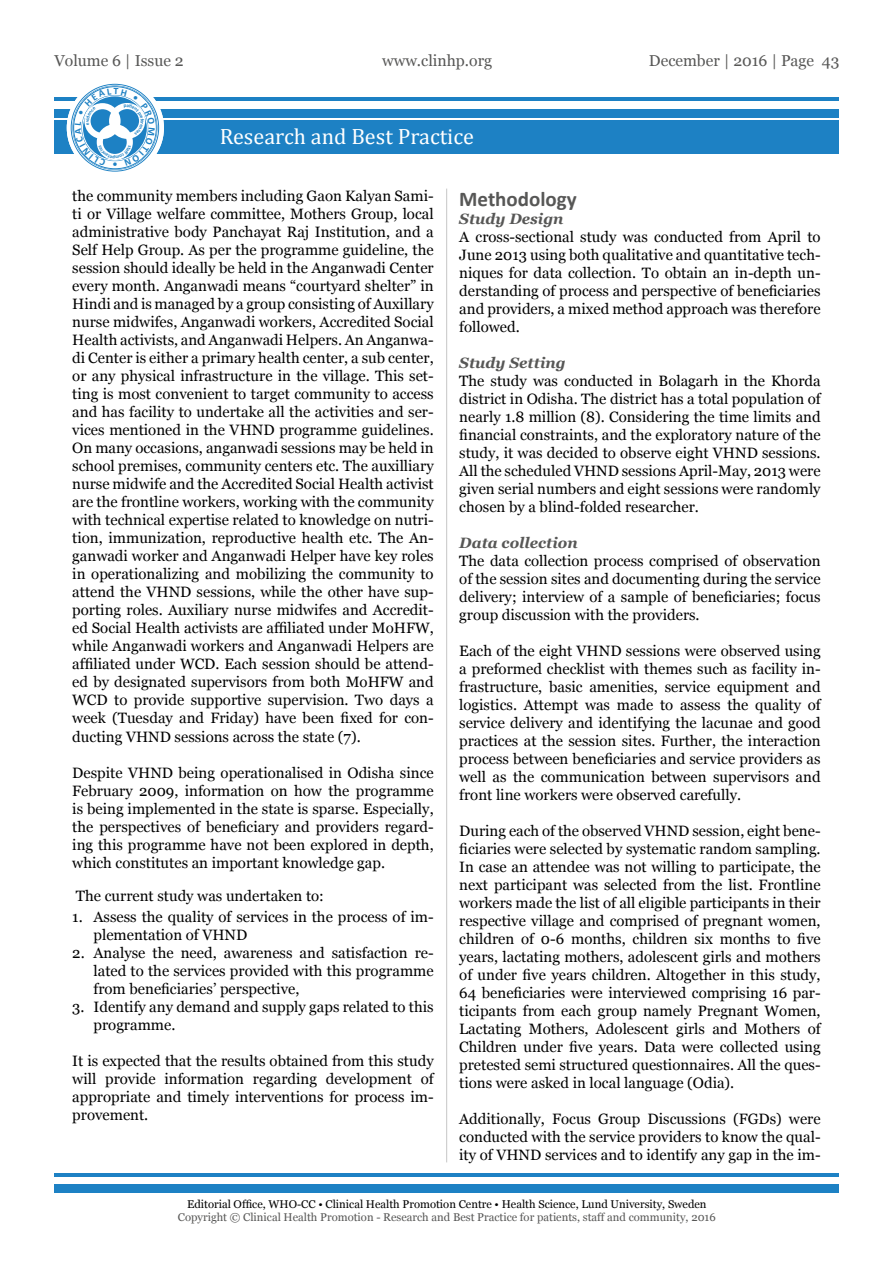
<style>
.page{position:relative;width:893px;height:1263px;background:#fff}
.page>*{position:absolute;margin:0;border:0;box-sizing:border-box;transform-origin:0 0}
.t1{font:22.2px "Cambria";color:#fff}
.t2{font:700 21px "Calibri";color:#575756}
.t3{font:15.75px "Georgia";color:#575756}
.t4{font:15px/18px "Georgia";color:#000;text-align:justify}
.t5{font:italic 700 15px "Georgia";color:#575756}
.t6{font:11.25px "Georgia";color:#575756}
.t7{font:11.25px "Georgia";color:#000}
</style>
<div class="page">
<div style="left:54px;top:1184px;width:785px;height:8px;background:#1d81c4"></div>
<hr style="left:54px;top:1173px;width:785px;height:3px;background:#1d81c4">
<div style="left:54px;top:120px;width:785px;height:34px;background:#1d81c4"></div>
<div style="left:54px;top:109px;width:785px;height:8px;background:#1d81c4"></div>
<hr style="left:54px;top:98px;width:785px;height:3px;background:#1d81c4">
<svg style="left:67px;top:79px;width:97px;height:97px"></svg>
<hr style="left:446px;top:189px;width:1px;height:973px;background:#c6c6c6">
<svg style="left:75px;top:88px;width:80px;height:78px"></svg>
<p class="t3" style="left:54px;top:51px;width:131px">Volume 6 | Issue 2</p>
<p class="t3" style="left:382px;top:51px;width:112px">www.clinhp.org</p>
<p class="t3" style="left:649px;top:51px;width:192px">December | 2016 | Page 43</p>
<h1 class="t1" style="left:220px;top:124px;width:256px">Research and Best Practice</h1>
<p class="t4" style="left:72px;top:188px;width:363px">the community members including Gaon Kalyan Sami&shy;ti or Village welfare committee, Mothers Group, local administrative body Panchayat Raj Institution, and a Self Help Group. As per the programme guideline, the session should ideally be held in the Anganwadi Center every month. Anganwadi means “courtyard shelter” in Hindi and is managed by a group consisting of Auxillary nurse midwifes, Anganwadi workers, Accredited Social Health activists, and Anganwadi Helpers. An Anganwa&shy;di Center is either a primary health center, a sub center, or any physical infrastructure in the village. This set&shy;ting is most convenient to target community to access and has facility to undertake all the activities and ser&shy;vices mentioned in the VHND programme guidelines.<br>On many occasions, anganwadi sessions may be held in school premises, community centers etc. The auxilliary nurse midwife and the Accredited Social Health activist are the frontline workers, working with the community with technical expertise related to knowledge on nutri&shy;tion, immunization, reproductive health etc. The An&shy;ganwadi worker and Anganwadi Helper have key roles in operationalizing and mobilizing the community to attend the VHND sessions, while the other have sup&shy;porting roles. Auxiliary nurse midwifes and Accredit&shy;ed Social Health activists are affiliated under MoHFW, while Anganwadi workers and Anganwadi Helpers are affiliated under WCD. Each session should be attend&shy;ed by designated supervisors from both MoHFW and WCD to provide supportive supervision. Two days a week (Tuesday and Friday) have been fixed for con&shy;ducting VHND sessions across the state (7).</p>
<p class="t4" style="left:72px;top:764px;width:363px">Despite VHND being operationalised in Odisha since February 2009, information on how the programme is being implemented in the state is sparse. Especially, the perspectives of beneficiary and providers regard&shy;ing this programme have not been explored in depth, which constitutes an important knowledge gap.</p>
<p class="t4" style="left:76px;top:887px;width:250px">The current study was undertaken to:</p>
<p class="t4" style="left:94px;top:908px;width:342px;text-indent:-21px">1. Assess the quality of services in the process of im&shy;plementation of VHND</p>
<p class="t4" style="left:94px;top:944px;width:342px;text-indent:-21px">2. Analyse the need, awareness and satisfaction re&shy;lated to the services provided with this programme from beneficiaries’ perspective,</p>
<p class="t4" style="left:94px;top:998px;width:342px;text-indent:-21px">3. Identify any demand and supply gaps related to this programme.</p>
<p class="t4" style="left:72px;top:1052px;width:363px">It is expected that the results obtained from this study will provide information regarding development of appropriate and timely interventions for process im&shy;provement.</p>
<h2 class="t2" style="left:459px;top:185px;width:119px">Methodology</h2>
<p class="t5" style="left:459px;top:209px;width:106px">Study Design</p>
<p class="t4" style="left:459px;top:228px;width:363px">A cross-sectional study was conducted from April to June 2013 using both qualitative and quantitative tech&shy;niques for data collection. To obtain an in-depth un&shy;derstanding of process and perspective of beneficiaries and providers, a mixed method approach was therefore followed.</p>
<p class="t5" style="left:459px;top:353px;width:108px">Study Setting</p>
<p class="t4" style="left:459px;top:372px;width:363px">The study was conducted in Bolagarh in the Khorda district in Odisha. The district has a total population of nearly 1.8 million (8). Considering the time limits and financial constraints, and the exploratory nature of the study, it was decided to observe eight VHND sessions.<br>All the scheduled VHND sessions April-May, 2013 were given serial numbers and eight sessions were randomly chosen by a blind-folded researcher.</p>
<p class="t5" style="left:459px;top:533px;width:120px">Data collection</p>
<p class="t4" style="left:459px;top:552px;width:363px">The data collection process comprised of observation of the session sites and documenting during the service delivery; interview of a sample of beneficiaries; focus group discussion with the providers.</p>
<p class="t4" style="left:459px;top:642px;width:363px">Each of the eight VHND sessions were observed using a preformed checklist with themes such as facility in&shy;frastructure, basic amenities, service equipment and logistics. Attempt was made to assess the quality of service delivery and identifying the lacunae and good practices at the session sites. Further, the interaction process between beneficiaries and service providers as well as the communication between supervisors and front line workers were observed carefully.</p>
<p class="t4" style="left:459px;top:822px;width:363px">During each of the observed VHND session, eight bene&shy;ficiaries were selected by systematic random sampling.<br>In case an attendee was not willing to participate, the next participant was selected from the list. Frontline workers made the list of all eligible participants in their respective village and comprised of pregnant women, children of 0-6 months, children six months to five years, lactating mothers, adolescent girls and mothers of under five years children. Altogether in this study, 64 beneficiaries were interviewed comprising 16 par&shy;ticipants from each group namely Pregnant Women, Lactating Mothers, Adolescent girls and Mothers of Children under five years. Data were collected using pretested semi structured questionnaires. All the ques&shy;tions were asked in local language (Odia).</p>
<p class="t4" style="left:459px;top:1110px;width:363px">Additionally, Focus Group Discussions (FGDs) were conducted with the service providers to know the qual&shy;ity of VHND services and to identify any gap in the im-</p>
<p class="t7" style="left:187px;top:1197px;width:521px">Editorial Office, WHO-CC • Clinical Health Promotion Centre • Health Science, Lund University, Sweden</p>
<p class="t6" style="left:178px;top:1211px;width:539px">Copyright © Clinical Health Promotion - Research and Best Practice for patients, staff and community, 2016</p>
</div>
